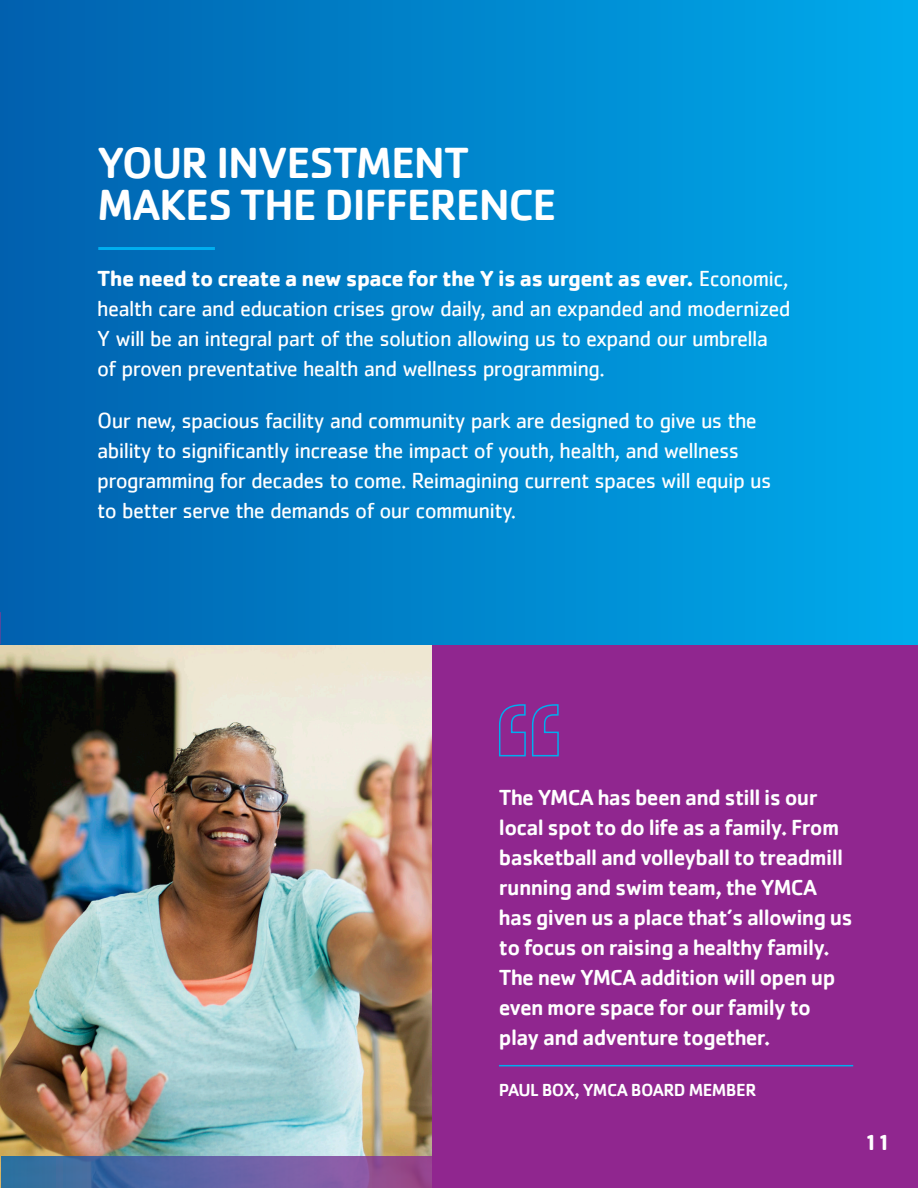
<style>
.page{position:relative;width:918px;height:1188px;background:#fff}
.page>*{position:absolute;margin:0;border:0;box-sizing:border-box;transform-origin:0 0}
.t1{font:500 45px/42px "Cachet";letter-spacing:-.03em;color:#fff}
.t2{font:22.5px/30px "Cachet";letter-spacing:-.03em;color:#fff}
.t3{font:500 22.5px/30px "Cachet";letter-spacing:-.03em;color:#fff}
.t4{font:700 22.5px "Cachet";color:#fff}
.t5{font:500 18px "Cachet";letter-spacing:-.03em;color:#fff}
.s1{font-weight:700}
</style>
<div class="page">
<div style="left:431px;top:644px;width:487px;height:544px;background:#90268f"></div>
<img style="left:0;top:644px;width:432px;height:544px">
<div style="left:0;top:0;width:918px;height:644px;background:linear-gradient(to right,#0160ad,#00abeb)"></div>
<hr style="left:98px;top:247px;width:117px;height:3px;background:#00aeef">
<svg style="left:0;top:612px;width:1px;height:32px"></svg>
<svg style="left:499px;top:704px;width:60px;height:53px"></svg>
<hr style="left:499px;top:1065px;width:354px;height:1px;background:#00aeef">
<svg style="left:1px;top:1157px;width:431px;height:31px;background:#6260a0"></svg>
<p class="t1" style="left:97px;top:141px;width:461px">YOUR INVESTMENT<br>MAKES THE DIFFERENCE</p>
<p class="t2" style="left:97px;top:263px;width:695px"><span class="s1">The need to create a new space for the Y is as urgent as ever.</span> Economic, health care and education crises grow daily, and an expanded and modernized Y will be an integral part of the solution allowing us to expand our umbrella of proven preventative health and wellness programming.</p>
<p class="t2" style="left:97px;top:405px;width:676px">Our new, spacious facility and community park are designed to give us the ability to significantly increase the impact of youth, health, and wellness programming for decades to come. Reimagining current spaces will equip us to better serve the demands of our community.</p>
<p class="t3" style="left:499px;top:782px;width:355px">The YMCA has been and still is our local spot to do life as a family. From basketball and volleyball to treadmill running and swim team, the YMCA has given us a place that’s allowing us to focus on raising a healthy family.<br>The new YMCA addition will open up even more space for our family to play and adventure together.</p>
<p class="t5" style="left:499px;top:1079px;width:259px">PAUL BOX, YMCA BOARD MEMBER</p>
<p class="t4" style="left:864px;top:1128px;width:29px">11</p>
</div>
